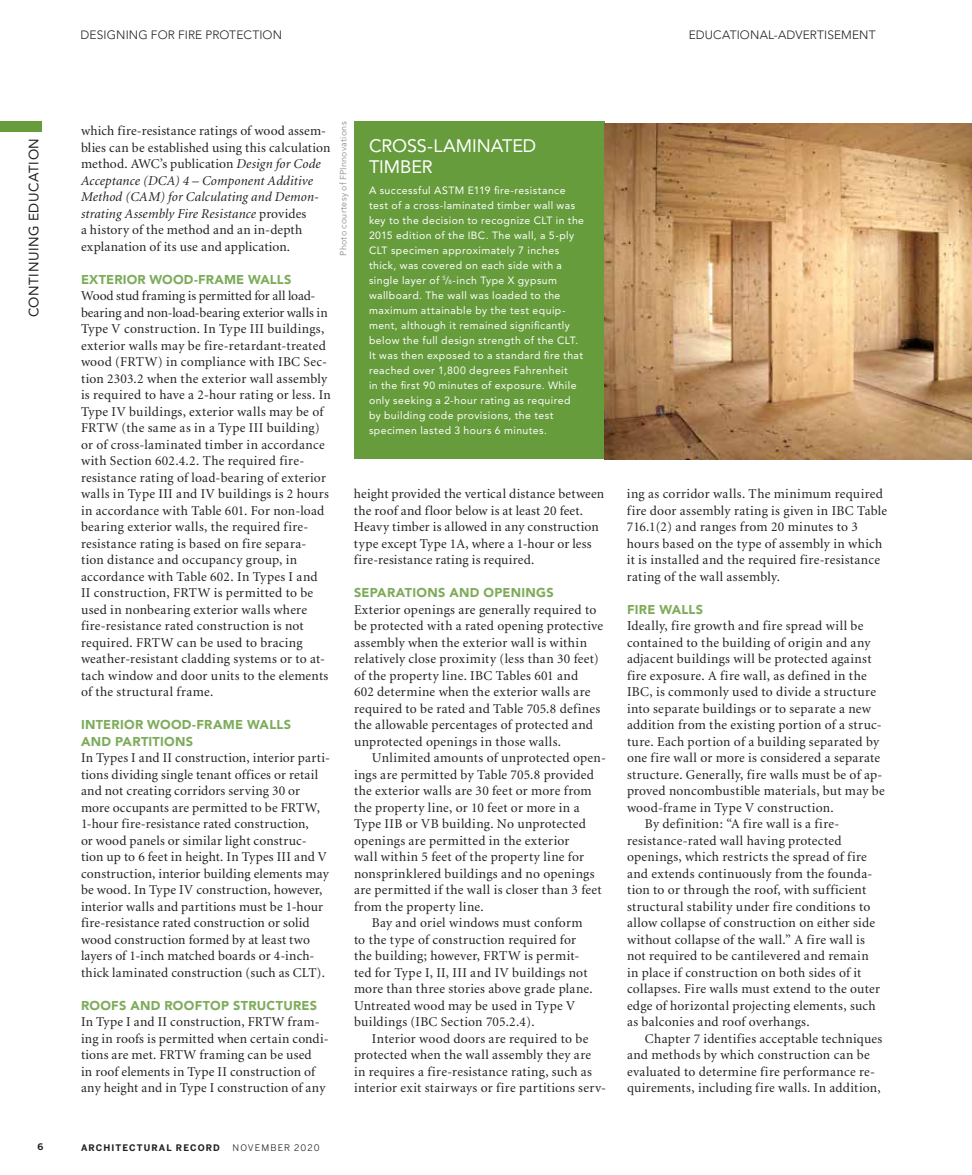
<style>
.page{position:relative;width:972px;height:1175px;background:#fff}
.page>*{position:absolute;margin:0;border:0;box-sizing:border-box;transform-origin:0 0}
.t1{font:18px/21.6px "Avenir";letter-spacing:-.005em;color:#fff}
.t2{font:13.5px/16.5px "Minion";letter-spacing:.02em;color:#231f20}
.t3{font:13.5px "Avenir";letter-spacing:.04em;color:#231f20}
.t4{font:900 12.75px/16.5px "Avenir";letter-spacing:.02em;color:#7eac5b}
.t5{font:300 12px "Avenir";letter-spacing:.01em;color:#231f20}
.t6{font:10.5px/15px "Avenir";letter-spacing:.04em;color:#fff}
.t7{font:300 9px "Avenir";letter-spacing:.025em;color:#808285}
.t8{font:700 9px "Benton Sans";letter-spacing:.12em;color:#231f20}
.t9{font:9px "Benton Sans";letter-spacing:.12em;color:#231f20}
.s1{font-style:italic}
.s2{font-size:6px}
</style>
<div class="page">
<div style="left:0;top:122px;width:42px;height:10px;background:#669c3c"></div>
<div style="left:354px;top:122px;width:250px;height:337px;background:#669c3c"></div>
<img style="left:604px;top:123px;width:368px;height:336px">
<p class="t3" style="left:26px;top:317px;width:181px;rotate:-90deg">CONTINUING EDUCATION</p>
<p class="t5" style="left:81px;top:28px;width:203px">DESIGNING FOR FIRE PROTECTION</p>
<p class="t5" style="left:689px;top:28px;width:188px">EDUCATIONAL-ADVERTISEMENT</p>
<p class="t2" style="left:81px;top:123px;width:251px">which fire-resistance ratings of wood assem&shy;blies can be established using this calculation method. AWC’s publication <span class="s1">Design for Code Acceptance (DCA) 4 – Component Additive Method (CAM) for Calculating and Demon&shy;strating Assembly Fire Resistance</span> provides<br>a history of the method and an in-depth explanation of its use and application.</p>
<p class="t4" style="left:81px;top:271px;width:212px">EXTERIOR WOOD-FRAME WALLS</p>
<p class="t2" style="left:81px;top:288px;width:252px">Wood stud framing is permitted for all load&shy;bearing and non-load-bearing exterior walls in Type V construction. In Type III buildings, exterior walls may be fire-retardant-treated wood (FRTW) in compliance with IBC Sec&shy;tion 2303.2 when the exterior wall assembly is required to have a 2-hour rating or less. In Type IV buildings, exterior walls may be of FRTW (the same as in a Type III building) or of cross-laminated timber in accordance with Section 602.4.2. The required fire&shy;resistance rating of load-bearing of exterior walls in Type III and IV buildings is 2 hours in accordance with Table 601. For non-load bearing exterior walls, the required fire&shy;resistance rating is based on fire separa&shy;tion distance and occupancy group, in accordance with Table 602. In Types I and<br>II construction, FRTW is permitted to be used in nonbearing exterior walls where fire-resistance rated construction is not required. FRTW can be used to bracing weather-resistant cladding systems or to at&shy;tach window and door units to the elements of the structural frame.</p>
<p class="t4" style="left:81px;top:716px;width:212px">INTERIOR WOOD-FRAME WALLS<br>AND PARTITIONS</p>
<p class="t2" style="left:81px;top:750px;width:250px">In Types I and II construction, interior parti&shy;tions dividing single tenant offices or retail and not creating corridors serving 30 or more occupants are permitted to be FRTW, 1-hour fire-resistance rated construction,<br>or wood panels or similar light construc&shy;tion up to 6 feet in height. In Types III and V construction, interior building elements may be wood. In Type IV construction, however, interior walls and partitions must be 1-hour fire-resistance rated construction or solid wood construction formed by at least two layers of 1-inch matched boards or 4-inch&shy;thick laminated construction (such as CLT).</p>
<p class="t4" style="left:81px;top:997px;width:238px">ROOFS AND ROOFTOP STRUCTURES</p>
<p class="t2" style="left:81px;top:1014px;width:249px">In Type I and II construction, FRTW fram&shy;ing in roofs is permitted when certain condi&shy;tions are met. FRTW framing can be used<br>in roof elements in Type II construction of any height and in Type I construction of any</p>
<p class="t7" style="left:338px;top:255px;width:136px;rotate:-90deg">Photo courtesy of FPInnovations</p>
<h1 class="t1" style="left:369px;top:135px;width:169px">CROSS-LAMINATED<br>TIMBER</h1>
<p class="t6" style="left:369px;top:183px;width:217px">A successful ASTM E119 fire-resistance test of a cross-laminated timber wall was key to the decision to recognize CLT in the 2015 edition of the IBC. The wall, a 5-ply CLT specimen approximately 7 inches thick, was covered on each side with a single layer of <sup>5</sup>/<span class="s2">8</span>-inch Type X gypsum wallboard. The wall was loaded to the maximum attainable by the test equip&shy;ment, although it remained significantly below the full design strength of the CLT.<br>It was then exposed to a standard fire that reached over 1,800 degrees Fahrenheit<br>in the first 90 minutes of exposure. While only seeking a 2-hour rating as required by building code provisions, the test specimen lasted 3 hours 6 minutes.</p>
<p class="t2" style="left:354px;top:486px;width:252px">height provided the vertical distance between the roof and floor below is at least 20 feet.<br>Heavy timber is allowed in any construction type except Type 1A, where a 1-hour or less fire-resistance rating is required.</p>
<p class="t4" style="left:354px;top:584px;width:201px">SEPARATIONS AND OPENINGS</p>
<p class="t2" style="left:354px;top:601px;width:251px">Exterior openings are generally required to be protected with a rated opening protective assembly when the exterior wall is within relatively close proximity (less than 30 feet) of the property line. IBC Tables 601 and<br>602 determine when the exterior walls are required to be rated and Table 705.8 defines the allowable percentages of protected and unprotected openings in those walls.</p>
<p class="t2" style="left:372px;top:750px;width:236px">Unlimited amounts of unprotected open-</p>
<p class="t2" style="left:354px;top:766px;width:241px">ings are permitted by Table 705.8 provided</p>
<p class="t2" style="left:354px;top:783px;width:239px">the exterior walls are 30 feet or more from</p>
<p class="t2" style="left:354px;top:799px;width:227px">the property line, or 10 feet or more in a</p>
<p class="t2" style="left:354px;top:816px;width:234px">Type IIB or VB building. No unprotected</p>
<p class="t2" style="left:354px;top:832px;width:217px">openings are permitted in the exterior</p>
<p class="t2" style="left:354px;top:849px;width:232px">wall within 5 feet of the property line for</p>
<p class="t2" style="left:354px;top:865px;width:242px">nonsprinklered buildings and no openings</p>
<p class="t2" style="left:354px;top:882px;width:249px">are permitted if the wall is closer than 3 feet</p>
<p class="t2" style="left:354px;top:898px;width:131px">from the property line.</p>
<p class="t2" style="left:372px;top:915px;width:212px">Bay and oriel windows must conform</p>
<p class="t2" style="left:354px;top:931px;width:224px">to the type of construction required for</p>
<p class="t2" style="left:354px;top:948px;width:227px">the building; however, FRTW is permit-</p>
<p class="t2" style="left:354px;top:964px;width:235px">ted for Type I, II, III and IV buildings not</p>
<p class="t2" style="left:354px;top:981px;width:240px">more than three stories above grade plane.</p>
<p class="t2" style="left:354px;top:997px;width:223px">Untreated wood may be used in Type V</p>
<p class="t2" style="left:354px;top:1014px;width:182px">buildings (IBC Section 705.2.4).</p>
<p class="t2" style="left:372px;top:1030px;width:218px">Interior wood doors are required to be</p>
<p class="t2" style="left:354px;top:1047px;width:239px">protected when the wall assembly they are</p>
<p class="t2" style="left:354px;top:1063px;width:240px">in requires a fire-resistance rating, such as</p>
<p class="t2" style="left:354px;top:1080px;width:254px">interior exit stairways or fire partitions serv-</p>
<p class="t2" style="left:627px;top:486px;width:262px">ing as corridor walls. The minimum required fire door assembly rating is given in IBC Table 716.1(2) and ranges from 20 minutes to 3 hours based on the type of assembly in which it is installed and the required fire-resistance rating of the wall assembly.</p>
<p class="t4" style="left:627px;top:601px;width:78px">FIRE WALLS</p>
<p class="t2" style="left:627px;top:618px;width:238px">Ideally, fire growth and fire spread will be</p>
<p class="t2" style="left:627px;top:634px;width:245px">contained to the building of origin and any</p>
<p class="t2" style="left:627px;top:651px;width:246px">adjacent buildings will be protected against</p>
<p class="t2" style="left:627px;top:667px;width:241px">fire exposure. A fire wall, as defined in the</p>
<p class="t2" style="left:627px;top:684px;width:251px">IBC, is commonly used to divide a structure</p>
<p class="t2" style="left:627px;top:700px;width:246px">into separate buildings or to separate a new</p>
<p class="t2" style="left:627px;top:717px;width:256px">addition from the existing portion of a struc-</p>
<p class="t2" style="left:627px;top:733px;width:254px">ture. Each portion of a building separated by</p>
<p class="t2" style="left:627px;top:750px;width:255px">one fire wall or more is considered a separate</p>
<p class="t2" style="left:627px;top:766px;width:257px">structure. Generally, fire walls must be of ap-</p>
<p class="t2" style="left:627px;top:783px;width:259px">proved noncombustible materials, but may be</p>
<p class="t2" style="left:627px;top:799px;width:208px">wood-frame in Type V construction.</p>
<p class="t2" style="left:645px;top:816px;width:196px">By definition: “A fire wall is a fire-</p>
<p class="t2" style="left:627px;top:832px;width:216px">resistance-rated wall having protected</p>
<p class="t2" style="left:627px;top:849px;width:241px">openings, which restricts the spread of fire</p>
<p class="t2" style="left:627px;top:865px;width:247px">and extends continuously from the founda-</p>
<p class="t2" style="left:627px;top:882px;width:241px">tion to or through the roof, with sufficient</p>
<p class="t2" style="left:627px;top:898px;width:245px">structural stability under fire conditions to</p>
<p class="t2" style="left:627px;top:915px;width:250px">allow collapse of construction on either side</p>
<p class="t2" style="left:627px;top:931px;width:240px">without collapse of the wall.” A fire wall is</p>
<p class="t2" style="left:627px;top:948px;width:243px">not required to be cantilevered and remain</p>
<p class="t2" style="left:627px;top:964px;width:236px">in place if construction on both sides of it</p>
<p class="t2" style="left:627px;top:981px;width:254px">collapses. Fire walls must extend to the outer</p>
<p class="t2" style="left:627px;top:997px;width:250px">edge of horizontal projecting elements, such</p>
<p class="t2" style="left:627px;top:1014px;width:184px">as balconies and roof overhangs.</p>
<p class="t2" style="left:645px;top:1030px;width:239px">Chapter 7 identifies acceptable techniques</p>
<p class="t2" style="left:627px;top:1047px;width:244px">and methods by which construction can be</p>
<p class="t2" style="left:627px;top:1063px;width:250px">evaluated to determine fire performance re-</p>
<p class="t2" style="left:627px;top:1080px;width:255px">quirements, including fire walls. In addition,</p>
<p class="t8" style="left:38px;top:1141px;width:7px">6</p>
<p class="t8" style="left:81px;top:1141px;width:140px">ARCHITECTURAL RECORD</p>
<p class="t9" style="left:233px;top:1141px;width:89px">NOVEMBER 2020</p>
</div>
